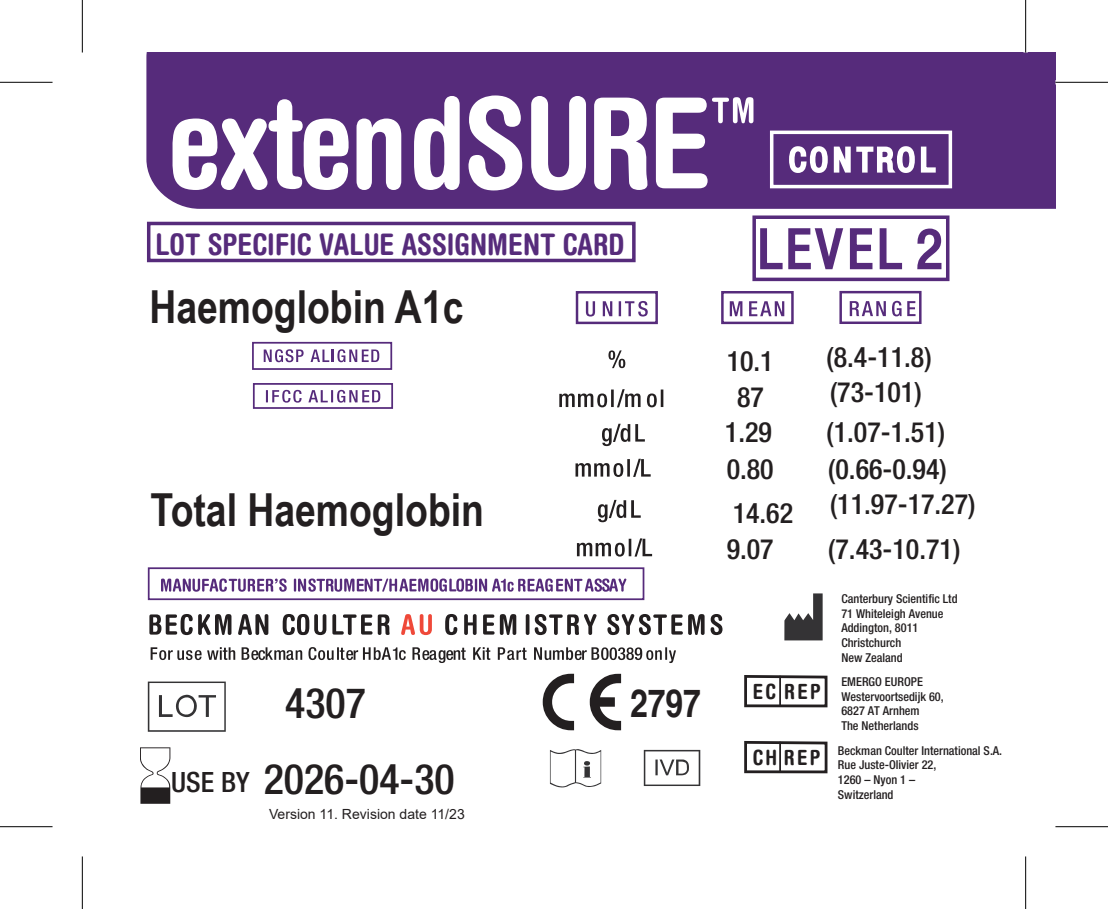
<style>
.page{position:relative;width:1108px;height:909px;background:#fff}
.page>*{position:absolute;margin:0;border:0;box-sizing:border-box;transform-origin:0 0}
.t1{font:700 45.5px "Arial Narrow";color:#231f20}
.t2{font:500 condensed 42px/75.6px "Helvetica Neue";color:#231f20}
.t3{font:700 condensed 38.5px "Helvetica";color:#231f20}
.t4{font:700 condensed 29.75px "Helvetica Rounded";color:#562b7b}
.t5{font:500 condensed 28px "Helvetica Neue";color:#231f20}
.t6{font:700 condensed 21px "Helvetica Rounded";letter-spacing:.095em;color:#231f20}
.t7{font:14px "Arial";color:#231f20}
.t8{font:500 condensed 12.25px/14.7px "Helvetica Neue";color:#231f20}
.s1{font-family:"mdd en 980";font-weight:400;font-stretch:normal;font-size:63px}
</style>
<div class="page">
<div style="left:146px;top:52px;width:909px;height:157px;background:#562b7b"></div>
<svg style="left:172px;top:99px;width:176px;height:91px"></svg>
<svg style="left:356px;top:95px;width:166px;height:95px"></svg>
<svg style="left:531px;top:96px;width:55px;height:94px"></svg>
<svg style="left:594px;top:97px;width:159px;height:93px"></svg>
<svg style="left:149px;top:614px;width:240px;height:21px"></svg>
<svg style="left:401px;top:614px;width:31px;height:21px"></svg>
<svg style="left:445px;top:614px;width:31px;height:21px"></svg>
<svg style="left:483px;top:614px;width:221px;height:21px"></svg>
<svg style="left:710px;top:614px;width:12px;height:21px"></svg>
<svg style="left:140px;top:747px;width:30px;height:56px"></svg>
<svg style="left:150px;top:647px;width:51px;height:13px"></svg>
<svg style="left:207px;top:647px;width:198px;height:13px"></svg>
<svg style="left:412px;top:647px;width:53px;height:16px"></svg>
<svg style="left:473px;top:647px;width:17px;height:13px"></svg>
<svg style="left:497px;top:647px;width:178px;height:16px"></svg>
<div style="left:769px;top:131px;width:182px;height:57px;border:4px solid #fff"></div>
<svg style="left:786px;top:134px;width:151px;height:51px"></svg>
<svg style="left:758px;top:228px;width:184px;height:65px"></svg>
<div style="left:752px;top:215px;width:197px;height:66px;border:4px solid #562b7b"></div>
<div style="left:252px;top:342px;width:140px;height:28px;border:2px solid #562b7b"></div>
<svg style="left:263px;top:349px;width:40px;height:13px"></svg>
<svg style="left:310px;top:349px;width:69px;height:13px"></svg>
<svg style="left:608px;top:350px;width:17px;height:18px"></svg>
<svg style="left:559px;top:389px;width:104px;height:18px"></svg>
<svg style="left:148px;top:681px;width:78px;height:50px"></svg>
<div style="left:575px;top:291px;width:82px;height:33px;border:2px solid #562b7b"></div>
<svg style="left:585px;top:301px;width:62px;height:15px"></svg>
<div style="left:721px;top:291px;width:72px;height:33px;border:2px solid #562b7b"></div>
<svg style="left:729px;top:301px;width:55px;height:15px"></svg>
<div style="left:839px;top:291px;width:82px;height:33px;border:2px solid #562b7b"></div>
<svg style="left:849px;top:301px;width:66px;height:15px"></svg>
<div style="left:253px;top:383px;width:140px;height:26px;border:2px solid #562b7b"></div>
<svg style="left:266px;top:390px;width:114px;height:12px"></svg>
<div style="left:147px;top:222px;width:488px;height:40px;border:4px solid #562b7b"></div>
<div style="left:148px;top:567px;width:496px;height:33px;border:2px solid #562b7b"></div>
<svg style="left:161px;top:578px;width:465px;height:13px"></svg>
<svg style="left:602px;top:424px;width:42px;height:22px"></svg>
<svg style="left:597px;top:500px;width:43px;height:22px"></svg>
<svg style="left:576px;top:538px;width:76px;height:18px"></svg>
<svg style="left:575px;top:459px;width:75px;height:18px"></svg>
<svg style="left:784px;top:593px;width:38px;height:47px"></svg>
<svg style="left:744px;top:675px;width:84px;height:33px"></svg>
<hr style="left:779px;top:675px;width:1px;height:30px;background:#231f20">
<svg style="left:744px;top:741px;width:84px;height:33px"></svg>
<hr style="left:779px;top:741px;width:1px;height:30px;background:#231f20">
<svg style="left:643px;top:750px;width:57px;height:36px"></svg>
<svg style="left:549px;top:749px;width:52px;height:38px"></svg>
<svg style="left:0;top:81px;width:52px;height:1px"></svg>
<svg style="left:1055px;top:80px;width:52px;height:4px"></svg>
<svg style="left:0;top:827px;width:52px;height:1px"></svg>
<svg style="left:1055px;top:827px;width:52px;height:1px"></svg>
<svg style="left:81px;top:0;width:1px;height:52px"></svg>
<svg style="left:81px;top:856px;width:1px;height:53px"></svg>
<svg style="left:1025px;top:0;width:2px;height:52px"></svg>
<svg style="left:1025px;top:856px;width:2px;height:53px"></svg>
<hr style="left:0;top:82px;width:52px;height:1px;background:#000">
<hr style="left:1055px;top:82px;width:52px;height:1px;background:#000">
<hr style="left:0;top:826px;width:52px;height:1px;background:#000">
<hr style="left:1055px;top:826px;width:52px;height:1px;background:#000">
<hr style="left:82px;top:0;width:1px;height:52px;background:#000">
<hr style="left:82px;top:856px;width:1px;height:53px;background:#000">
<hr style="left:1024px;top:0;width:1px;height:52px;background:#000">
<hr style="left:1024px;top:856px;width:1px;height:53px;background:#000">
<h3 class="t4" style="left:155px;top:226px;width:470px">LOT SPECIFIC VALUE ASSIGNMENT CARD</h3>
<h1 class="t1" style="left:149px;top:272px;width:315px">Haemoglobin A1c</h1>
<h1 class="t1" style="left:151px;top:475px;width:335px">Total Haemoglobin</h1>
<h3 class="t5" style="left:171px;top:765px;width:80px">USE BY</h3>
<h2 class="t2" style="left:263px;top:665px;width:192px;text-indent:22px">4307<br>2026-04-30</h2>
<p class="t7" style="left:269px;top:804px;width:197px">Version 11. Revision date 11/23</p>
<h3 class="t3" style="left:539px;top:679px;width:162px"><span class="s1">C</span>2797</h3>
<h3 class="t5" style="left:726px;top:344px;width:49px">10.1</h3>
<h3 class="t5" style="left:826px;top:340px;width:106px">(8.4-11.8)</h3>
<h3 class="t5" style="left:737px;top:381px;width:28px">87</h3>
<h3 class="t5" style="left:829px;top:375px;width:93px">(73-101)</h3>
<h3 class="t5" style="left:724px;top:416px;width:49px">1.29</h3>
<h3 class="t5" style="left:826px;top:416px;width:120px">(1.07-1.51)</h3>
<h3 class="t5" style="left:726px;top:452px;width:49px">0.80</h3>
<h3 class="t5" style="left:828px;top:452px;width:120px">(0.66-0.94)</h3>
<h3 class="t5" style="left:732px;top:496px;width:62px">14.62</h3>
<h3 class="t5" style="left:829px;top:488px;width:147px">(11.97-17.27)</h3>
<h3 class="t5" style="left:726px;top:532px;width:49px">9.07</h3>
<h3 class="t5" style="left:828px;top:532px;width:133px">(7.43-10.71)</h3>
<h3 class="t6" style="left:752px;top:679px;width:69px">EC REP</h3>
<h3 class="t6" style="left:752px;top:745px;width:69px">CH REP</h3>
<p class="t8" style="left:841px;top:591px;width:118px">Canterbury Scientific Ltd<br>71 Whiteleigh Avenue<br>Addington, 8011<br>Christchurch<br>New Zealand</p>
<p class="t8" style="left:841px;top:674px;width:104px">EMERGO EUROPE<br>Westervoortsedijk 60,<br>6827 AT Arnhem<br>The Netherlands</p>
<p class="t8" style="left:837px;top:743px;width:166px">Beckman Coulter International S.A.<br>Rue Juste-Olivier 22,<br>1260 – Nyon 1 –<br>Switzerland</p>
</div>
